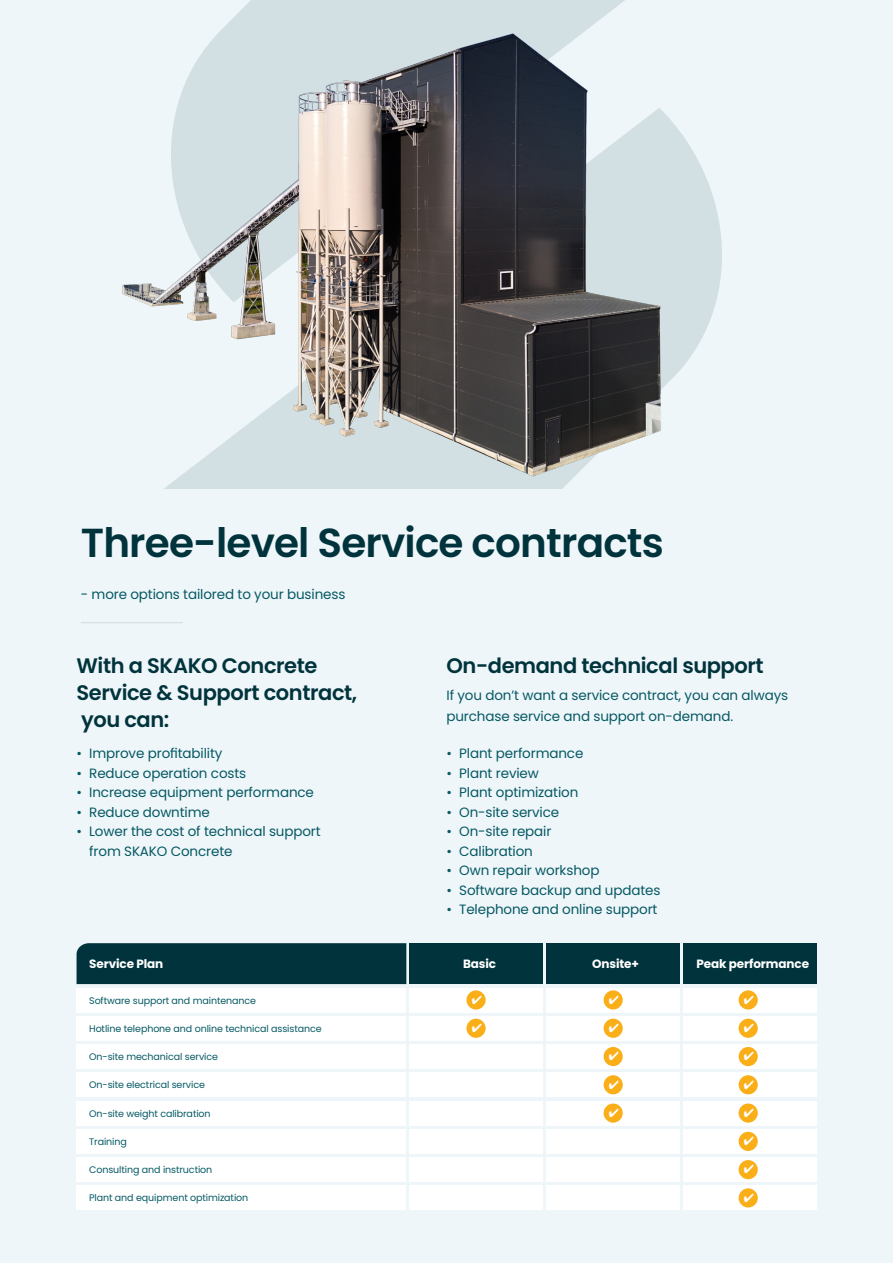
<style>
.page{position:relative;width:893px;height:1263px;background:#eff6f9}
.page>*{position:absolute;margin:0;border:0;box-sizing:border-box;transform-origin:0 0}
.t1{font:600 40.5px "Poppins";letter-spacing:-.02em;color:#00333c}
.t2{font:600 21px/27px "Poppins";letter-spacing:-.02em;color:#00333c}
.Brødtekst{font:13.5px/19.5px "Poppins";letter-spacing:-.01em;color:#055964}
.Brødtekst-2{font:700 12px "Poppins";letter-spacing:-.01em;color:#fff}
.Brødtekst-3{font:9.45px "Poppins";letter-spacing:-.01em;color:#055964}
</style>
<div class="page">
<svg style="left:681px;top:133px;width:41px;height:169px;fill:#d2e0e4"></svg>
<img style="left:122px;top:0;width:559px;height:489px">
<hr style="left:81px;top:622px;width:102px;height:1px;background:#00333c">
<div style="left:77px;top:988px;width:329px;height:25px;background:#fff"></div>
<div style="left:77px;top:1100px;width:329px;height:25px;background:#fff"></div>
<div style="left:683px;top:988px;width:133px;height:25px;background:#fff"></div>
<div style="left:683px;top:1100px;width:133px;height:25px;background:#fff"></div>
<div style="left:546px;top:988px;width:134px;height:25px;background:#fff"></div>
<div style="left:546px;top:1100px;width:134px;height:25px;background:#fff"></div>
<div style="left:409px;top:988px;width:134px;height:25px;background:#fff"></div>
<div style="left:409px;top:1100px;width:134px;height:25px;background:#fff"></div>
<div style="left:77px;top:1016px;width:329px;height:25px;background:#fff"></div>
<div style="left:77px;top:1129px;width:329px;height:25px;background:#fff"></div>
<div style="left:77px;top:1044px;width:329px;height:25px;background:#fff"></div>
<div style="left:77px;top:1157px;width:329px;height:25px;background:#fff"></div>
<div style="left:77px;top:1072px;width:329px;height:25px;background:#fff"></div>
<div style="left:77px;top:1185px;width:329px;height:25px;background:#fff"></div>
<div style="left:683px;top:1016px;width:133px;height:25px;background:#fff"></div>
<div style="left:683px;top:1129px;width:133px;height:25px;background:#fff"></div>
<div style="left:683px;top:1044px;width:133px;height:25px;background:#fff"></div>
<div style="left:683px;top:1157px;width:133px;height:25px;background:#fff"></div>
<div style="left:683px;top:1072px;width:133px;height:25px;background:#fff"></div>
<div style="left:683px;top:1185px;width:133px;height:25px;background:#fff"></div>
<div style="left:546px;top:1016px;width:134px;height:25px;background:#fff"></div>
<div style="left:546px;top:1129px;width:134px;height:25px;background:#fff"></div>
<div style="left:546px;top:1044px;width:134px;height:25px;background:#fff"></div>
<div style="left:546px;top:1157px;width:134px;height:25px;background:#fff"></div>
<div style="left:546px;top:1072px;width:134px;height:25px;background:#fff"></div>
<div style="left:546px;top:1185px;width:134px;height:25px;background:#fff"></div>
<div style="left:409px;top:1016px;width:134px;height:25px;background:#fff"></div>
<div style="left:409px;top:1129px;width:134px;height:25px;background:#fff"></div>
<div style="left:409px;top:1044px;width:134px;height:25px;background:#fff"></div>
<div style="left:409px;top:1157px;width:134px;height:25px;background:#fff"></div>
<div style="left:409px;top:1072px;width:134px;height:25px;background:#fff"></div>
<div style="left:409px;top:1185px;width:134px;height:25px;background:#fff"></div>
<div style="left:77px;top:943px;width:329px;height:41px;background:#00333c"></div>
<div style="left:683px;top:943px;width:133px;height:41px;background:#00333c"></div>
<div style="left:546px;top:943px;width:134px;height:41px;background:#00333c"></div>
<div style="left:409px;top:943px;width:134px;height:41px;background:#00333c"></div>
<div style="left:466px;top:990px;width:20px;height:19px;background:#faaf18;border-radius:50%"></div>
<div style="left:466px;top:1019px;width:20px;height:19px;background:#faaf18;border-radius:50%"></div>
<div style="left:604px;top:990px;width:19px;height:19px;background:#faaf18;border-radius:50%"></div>
<div style="left:604px;top:1019px;width:19px;height:19px;background:#faaf18;border-radius:50%"></div>
<div style="left:604px;top:1047px;width:19px;height:19px;background:#faaf18;border-radius:50%"></div>
<div style="left:604px;top:1075px;width:19px;height:19px;background:#faaf18;border-radius:50%"></div>
<div style="left:604px;top:1103px;width:19px;height:20px;background:#faaf18;border-radius:50%"></div>
<div style="left:739px;top:990px;width:19px;height:19px;background:#faaf18;border-radius:50%"></div>
<div style="left:739px;top:1019px;width:19px;height:19px;background:#faaf18;border-radius:50%"></div>
<div style="left:739px;top:1047px;width:19px;height:19px;background:#faaf18;border-radius:50%"></div>
<div style="left:739px;top:1075px;width:19px;height:19px;background:#faaf18;border-radius:50%"></div>
<div style="left:739px;top:1103px;width:19px;height:20px;background:#faaf18;border-radius:50%"></div>
<div style="left:739px;top:1132px;width:19px;height:19px;background:#faaf18;border-radius:50%"></div>
<div style="left:739px;top:1160px;width:19px;height:19px;background:#faaf18;border-radius:50%"></div>
<div style="left:739px;top:1188px;width:19px;height:19px;background:#faaf18;border-radius:50%"></div>
<h2 class="t1" style="left:81px;top:519px;width:585px">Three-level Service contracts</h2>
<p class="Brødtekst" style="left:81px;top:584px;width:266px">- more options tailored to your business</p>
<h3 class="t2" style="left:77px;top:652px;width:282px">With a SKAKO Concrete<br>Service &amp; Support contract, you can:</h3>
<p class="Brødtekst" style="left:77px;top:744px;width:147px">• Improve profitability</p>
<p class="Brødtekst" style="left:77px;top:763px;width:171px">• Reduce operation costs</p>
<p class="Brødtekst" style="left:77px;top:783px;width:239px">• Increase equipment performance</p>
<p class="Brødtekst" style="left:77px;top:802px;width:135px">• Reduce downtime</p>
<p class="Brødtekst" style="left:89px;top:822px;width:233px;text-indent:-13px">• Lower the cost of technical support from SKAKO Concrete</p>
<h3 class="t2" style="left:446px;top:652px;width:319px">On-demand technical support</h3>
<p class="Brødtekst" style="left:446px;top:685px;width:343px;line-height:21px">If you don’t want a service contract, you can always purchase service and support on-demand.</p>
<p class="Brødtekst" style="left:446px;top:744px;width:138px">• Plant performance</p>
<p class="Brødtekst" style="left:446px;top:763px;width:94px">• Plant review</p>
<p class="Brødtekst" style="left:446px;top:783px;width:133px">• Plant optimization</p>
<p class="Brødtekst" style="left:446px;top:802px;width:114px">• On-site service</p>
<p class="Brødtekst" style="left:446px;top:822px;width:106px">• On-site repair</p>
<p class="Brødtekst" style="left:446px;top:841px;width:88px">• Calibration</p>
<p class="Brødtekst" style="left:446px;top:861px;width:155px">• Own repair workshop</p>
<p class="Brødtekst" style="left:446px;top:880px;width:215px">• Software backup and updates</p>
<p class="Brødtekst" style="left:446px;top:900px;width:213px">• Telephone and online support</p>
<p class="Brødtekst-2" style="left:89px;top:957px;width:76px">Service Plan</p>
<p class="Brødtekst-2" style="left:463px;top:957px;width:35px">Basic</p>
<p class="Brødtekst-2" style="left:592px;top:957px;width:48px">Onsite+</p>
<p class="Brødtekst-2" style="left:696px;top:957px;width:114px">Peak performance</p>
<p class="Brødtekst-3" style="left:89px;top:995px;width:168px">Software support and maintenance</p>
<p class="Brødtekst-3" style="left:89px;top:1023px;width:234px">Hotline telephone and online technical assistance</p>
<p class="Brødtekst-3" style="left:89px;top:1051px;width:130px">On-site mechanical service</p>
<p class="Brødtekst-3" style="left:89px;top:1079px;width:117px">On-site electrical service</p>
<p class="Brødtekst-3" style="left:89px;top:1108px;width:123px">On-site weight calibration</p>
<p class="Brødtekst-3" style="left:89px;top:1136px;width:39px">Training</p>
<p class="Brødtekst-3" style="left:89px;top:1164px;width:125px">Consulting and instruction</p>
<p class="Brødtekst-3" style="left:89px;top:1192px;width:161px">Plant and equipment optimization</p>
</div>
